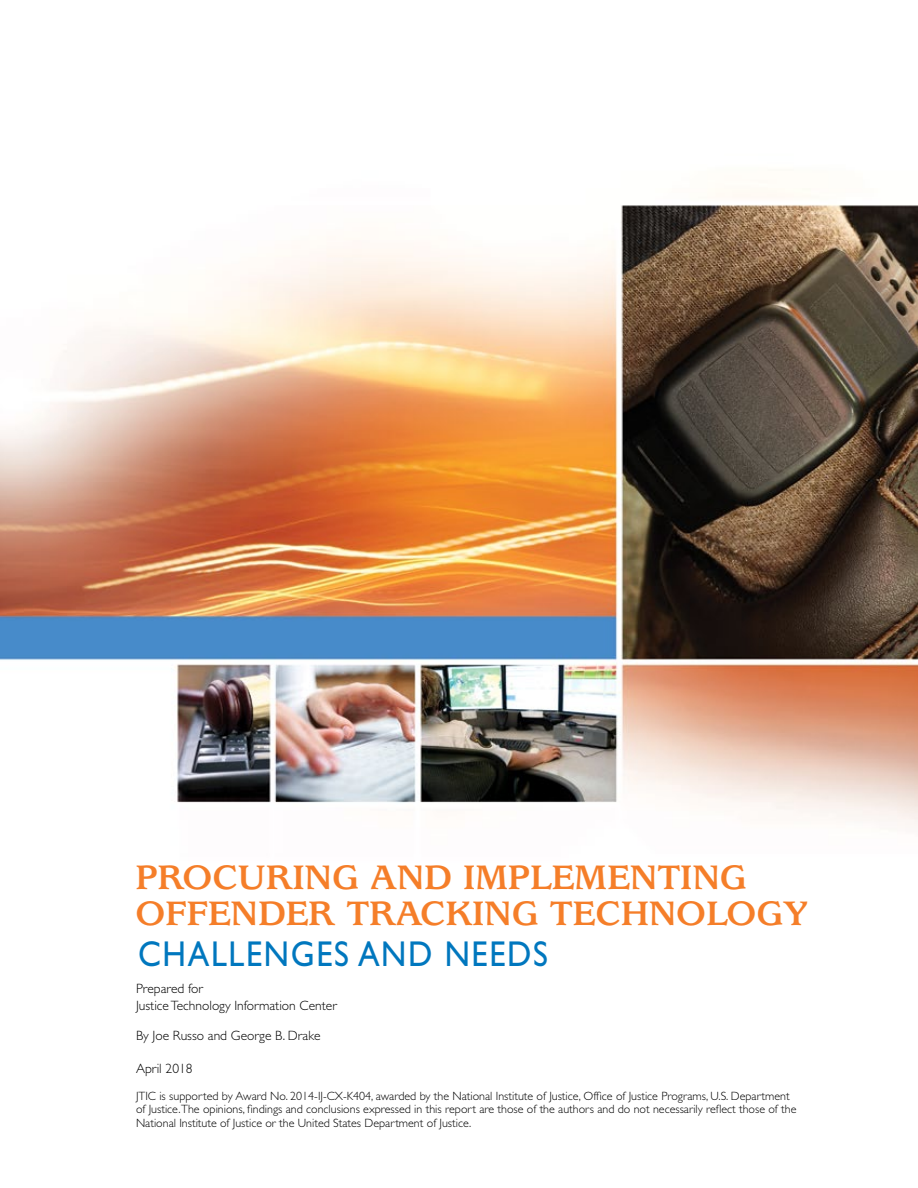
<style>
.page{position:relative;width:918px;height:1188px;background:#fff}
.page>*{position:absolute;margin:0;border:0;box-sizing:border-box;transform-origin:0 0}
.t1{font:700 37.5px/36px "Usherwood Std";letter-spacing:-.02em;color:#f57e29;scale:1.1 1}
.t2{font:36px "Gill Sans Std";letter-spacing:.05em;color:#0077be;scale:.9 1}
.agenda_bio{font:300 13.5px/16.5px "Gill Sans Std";color:#000}
.agenda_bio-2{font:300 12px/13.5px "Gill Sans Std";color:#000}
</style>
<div class="page">
<img style="left:0;top:188px;width:918px;height:640px">
<p class="t1" style="left:135px;top:861px;width:614px">PROCURING AND IMPLEMENTING<br>OFFENDER TRACKING TECHNOLOGY</p>
<p class="t2" style="left:138px;top:933px;width:457px">CHALLENGES AND NEEDS</p>
<p class="agenda_bio" style="left:136px;top:981px;width:202px">Prepared for<br>Justice Technology Information Center</p>
<p class="agenda_bio" style="left:136px;top:1027px;width:186px">By Joe Russo and George B. Drake</p>
<p class="agenda_bio" style="left:136px;top:1060px;width:58px">April 2018</p>
<p class="agenda_bio-2" style="left:136px;top:1089px;width:662px">JTIC is supported by Award No. 2014-IJ-CX-K404, awarded by the National Institute of Justice, Office of Justice Programs, U.S. Department of Justice.The opinions, findings and conclusions expressed in this report are those of the authors and do not necessarily reflect those of the<br>National Institute of Justice or the United States Department of Justice.</p>
</div>
